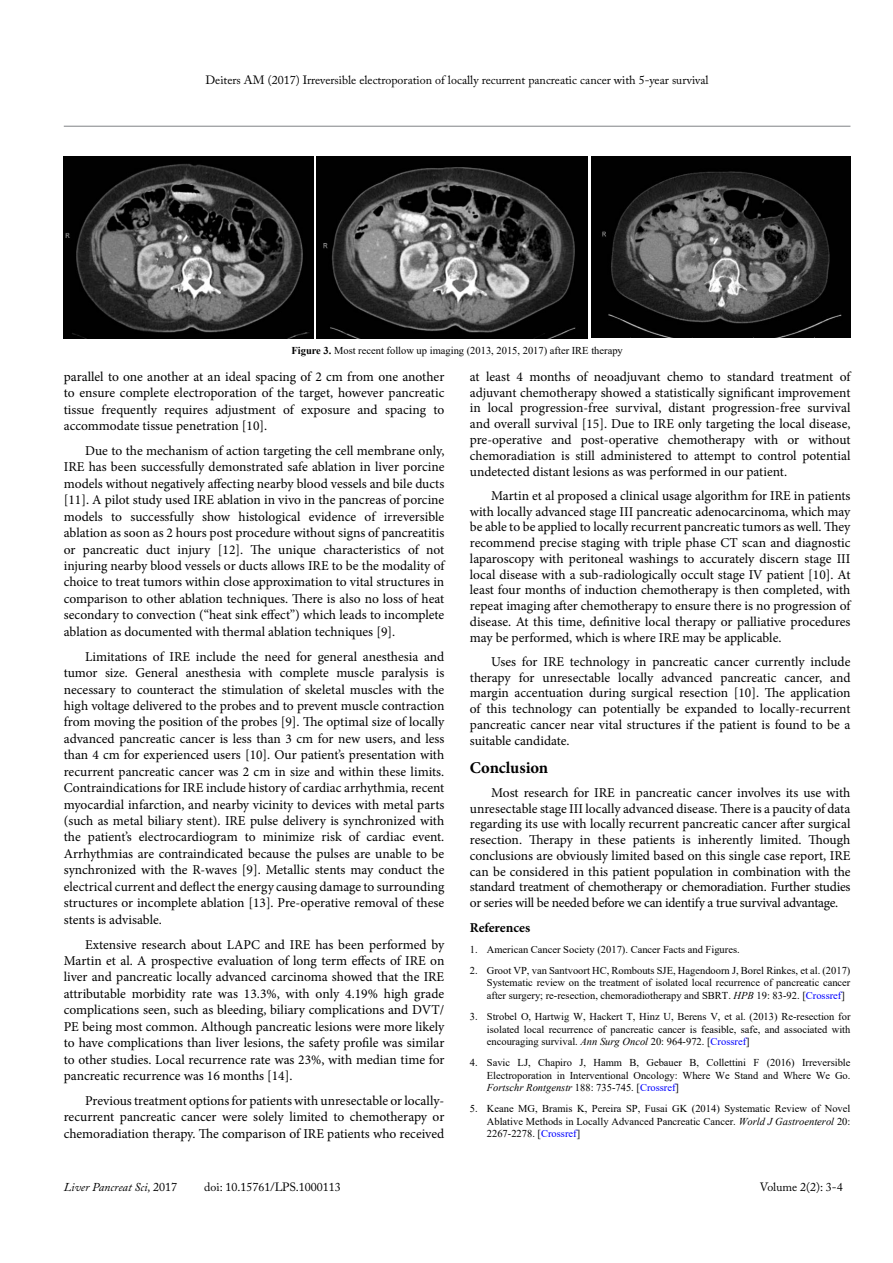
<style>
.page{position:relative;width:893px;height:1263px;background:#fff}
.page>*{position:absolute;margin:0;border:0;box-sizing:border-box;transform-origin:0 0}
.t1{font:700 16.5px "Minion Pro";letter-spacing:-.01em;color:#000}
.t2{font:13.5px/16.5px "Minion Pro";letter-spacing:-.005em;color:#000;text-align:justify}
.t3{font:700 13.5px "Minion Pro";letter-spacing:-.005em;color:#000}
.t4{font:12px "Adobe Caslon Pro";color:#000}
.t5{font:italic 12px "Adobe Caslon Pro";color:#000}
.t6{font:10.5px/12.6px "Times New Roman";color:#000;text-align:justify}
.s1{font-weight:700}
.s2{font-style:italic}
.s3{color:#00f}
.s4{font-style:normal}
</style>
<div class="page">
<hr style="left:64px;top:126px;width:786px;height:1px;background:#808285">
<img style="left:64px;top:156px;width:249px;height:182px">
<img style="left:316px;top:156px;width:272px;height:182px">
<img style="left:592px;top:156px;width:258px;height:182px">
<p class="t4" style="left:206px;top:73px;width:505px">Deiters AM (2017) Irreversible electroporation of locally recurrent pancreatic cancer with 5-year survival</p>
<p class="t6" style="left:291px;top:344px;width:333px"><span class="s1">Figure 3.</span> Most recent follow up imaging (2013, 2015, 2017) after IRE therapy</p>
<p class="t2" style="left:64px;top:368px;width:382px">parallel to one another at an ideal spacing of 2 cm from one another to ensure complete electroporation of the target, however pancreatic tissue frequently requires adjustment of exposure and spacing to accommodate tissue penetration [10].</p>
<p class="t2" style="left:64px;top:442px;width:382px;text-indent:21px">Due to the mechanism of action targeting the cell membrane only, IRE has been successfully demonstrated safe ablation in liver porcine models without negatively affecting nearby blood vessels and bile ducts [11]. A pilot study used IRE ablation in vivo in the pancreas of porcine models to successfully show histological evidence of irreversible ablation as soon as 2 hours post procedure without signs of pancreatitis or pancreatic duct injury [12]. The unique characteristics of not injuring nearby blood vessels or ducts allows IRE to be the modality of choice to treat tumors within close approximation to vital structures in comparison to other ablation techniques. There is also no loss of heat secondary to convection (“heat sink effect”) which leads to incomplete ablation as documented with thermal ablation techniques [9].</p>
<p class="t2" style="left:64px;top:648px;width:382px;text-indent:21px">Limitations of IRE include the need for general anesthesia and tumor size. General anesthesia with complete muscle paralysis is necessary to counteract the stimulation of skeletal muscles with the high voltage delivered to the probes and to prevent muscle contraction from moving the position of the probes [9]. The optimal size of locally advanced pancreatic cancer is less than 3 cm for new users, and less than 4 cm for experienced users [10]. Our patient’s presentation with recurrent pancreatic cancer was 2 cm in size and within these limits.<br>Contraindications for IRE include history of cardiac arrhythmia, recent myocardial infarction, and nearby vicinity to devices with metal parts (such as metal biliary stent). IRE pulse delivery is synchronized with the patient’s electrocardiogram to minimize risk of cardiac event.<br>Arrhythmias are contraindicated because the pulses are unable to be synchronized with the R-waves [9]. Metallic stents may conduct the electrical current and deflect the energy causing damage to surrounding structures or incomplete ablation [13]. Pre-operative removal of these stents is advisable.</p>
<p class="t2" style="left:64px;top:936px;width:382px;text-indent:21px">Extensive research about LAPC and IRE has been performed by Martin et al. A prospective evaluation of long term effects of IRE on liver and pancreatic locally advanced carcinoma showed that the IRE attributable morbidity rate was 13.3%, with only 4.19% high grade complications seen, such as bleeding, biliary complications and DVT/ PE being most common. Although pancreatic lesions were more likely to have complications than liver lesions, the safety profile was similar to other studies. Local recurrence rate was 23%, with median time for pancreatic recurrence was 16 months [14].</p>
<p class="t2" style="left:64px;top:1092px;width:382px;text-indent:21px">Previous treatment options for patients with unresectable or locally&shy;recurrent pancreatic cancer were solely limited to chemotherapy or chemoradiation therapy. The comparison of IRE patients who received</p>
<p class="t2" style="left:470px;top:369px;width:382px;line-height:15.8px">at least 4 months of neoadjuvant chemo to standard treatment of adjuvant chemotherapy showed a statistically significant improvement in local progression-free survival, distant progression-free survival and overall survival [15]. Due to IRE only targeting the local disease, pre-operative and post-operative chemotherapy with or without chemoradiation is still administered to attempt to control potential undetected distant lesions as was performed in our patient.</p>
<p class="t2" style="left:470px;top:488px;width:382px;line-height:15.8px;text-indent:21px">Martin et al proposed a clinical usage algorithm for IRE in patients with locally advanced stage III pancreatic adenocarcinoma, which may be able to be applied to locally recurrent pancreatic tumors as well. They recommend precise staging with triple phase CT scan and diagnostic laparoscopy with peritoneal washings to accurately discern stage III local disease with a sub-radiologically occult stage IV patient [10]. At least four months of induction chemotherapy is then completed, with repeat imaging after chemotherapy to ensure there is no progression of disease. At this time, definitive local therapy or palliative procedures may be performed, which is where IRE may be applicable.</p>
<p class="t2" style="left:470px;top:654px;width:382px;line-height:15.8px;text-indent:21px">Uses for IRE technology in pancreatic cancer currently include therapy for unresectable locally advanced pancreatic cancer, and margin accentuation during surgical resection [10]. The application of this technology can potentially be expanded to locally-recurrent pancreatic cancer near vital structures if the patient is found to be a suitable candidate.</p>
<p class="t1" style="left:470px;top:756px;width:80px">Conclusion</p>
<p class="t2" style="left:470px;top:785px;width:382px;line-height:15.8px;text-indent:21px">Most research for IRE in pancreatic cancer involves its use with unresectable stage III locally advanced disease. There is a paucity of data regarding its use with locally recurrent pancreatic cancer after surgical resection. Therapy in these patients is inherently limited. Though conclusions are obviously limited based on this single case report, IRE can be considered in this patient population in combination with the standard treatment of chemotherapy or chemoradiation. Further studies or series will be needed before we can identify a true survival advantage.</p>
<p class="t3" style="left:470px;top:918px;width:62px">References</p>
<p class="t6" style="left:470px;top:943px;width:271px">1. American Cancer Society (2017). Cancer Facts and Figures.</p>
<p class="t6" style="left:487px;top:964px;width:365px;text-indent:-17px">2. Groot VP, van Santvoort HC, Rombouts SJE, Hagendoorn J, Borel Rinkes, et al. (2017)<br>Systematic review on the treatment of isolated local recurrence of pancreatic cancer after surgery; re-resection, chemoradiotherapy and SBRT. <span class="s2">HPB</span> 19: 83-92. [<span class="s3">Crossref</span>]</p>
<p class="t6" style="left:487px;top:1010px;width:365px;text-indent:-17px">3. Strobel O, Hartwig W, Hackert T, Hinz U, Berens V, et al. (2013) Re-resection for isolated local recurrence of pancreatic cancer is feasible, safe, and associated with encouraging survival. <span class="s2">Ann Surg Oncol</span> 20: 964-972. [<span class="s3">Crossref</span>]</p>
<p class="t6" style="left:487px;top:1056px;width:365px;text-indent:-17px">4. Savic LJ, Chapiro J, Hamm B, Gebauer B, Collettini F (2016) Irreversible Electroporation in Interventional Oncology: Where We Stand and Where We Go.<br><span class="s2">Fortschr Rontgenstr</span> 188: 735-745. [<span class="s3">Crossref</span>]</p>
<p class="t6" style="left:487px;top:1102px;width:365px;text-indent:-17px">5. Keane MG, Bramis K, Pereira SP, Fusai GK (2014) Systematic Review of Novel Ablative Methods in Locally Advanced Pancreatic Cancer. <span class="s2">World J Gastroenterol</span> 20:<br>2267-2278. [<span class="s3">Crossref</span>]</p>
<p class="t5" style="left:64px;top:1180px;width:115px">Liver Pancreat Sci, <span class="s4">2017</span></p>
<p class="t4" style="left:204px;top:1180px;width:138px">doi: 10.15761/LPS.1000113</p>
<p class="t4" style="left:760px;top:1180px;width:84px">Volume 2(2): 3-4</p>
</div>
